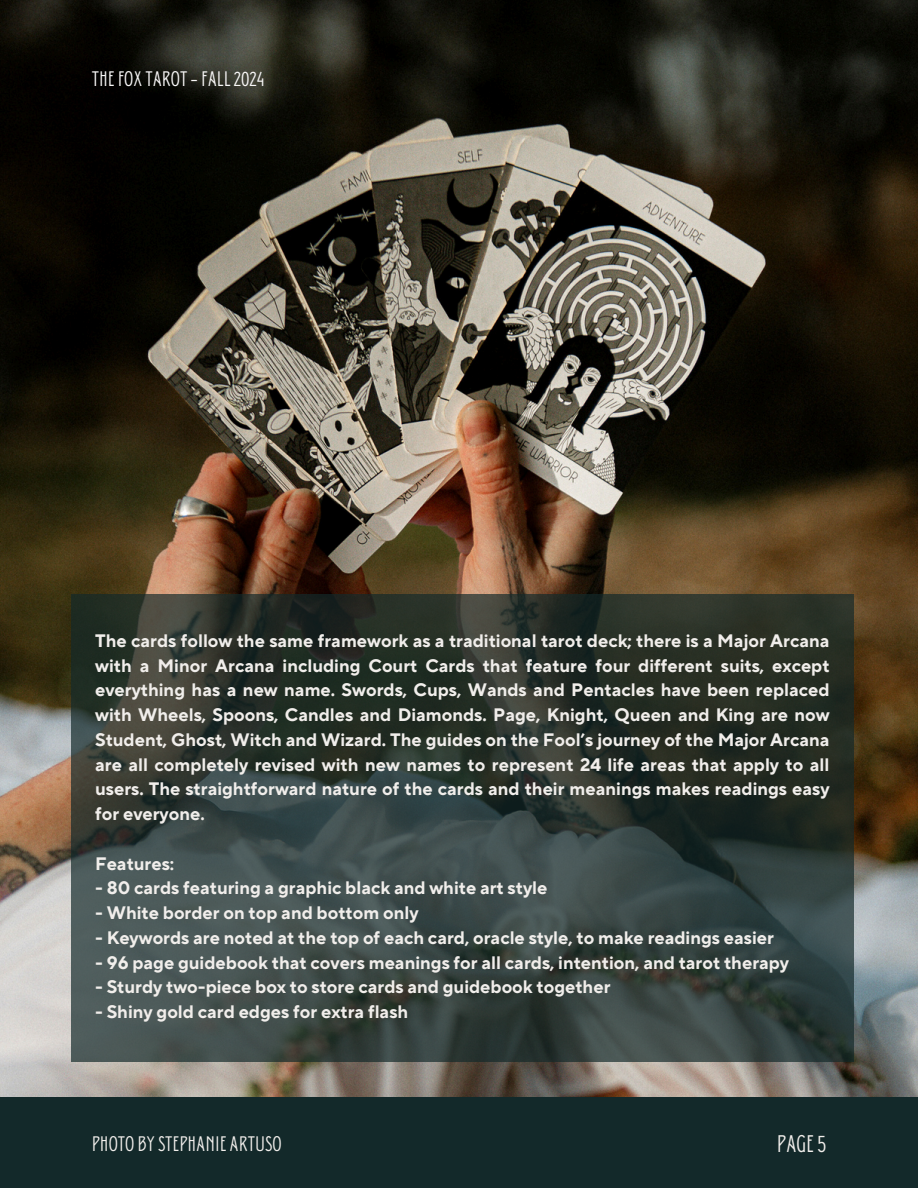
<style>
.page{position:relative;width:918px;height:1188px;background:#13292a}
.page>*{position:absolute;margin:0;border:0;box-sizing:border-box;transform-origin:0 0}
.t1{font:24px "Donau Uppercase Neue";color:#f1eeeb}
.t2{font:21px "Donau Uppercase Neue";color:#f1eeeb}
.t3{font:21px "Donau Uppercase Neue";color:#f8f7f7}
.t4{font:700 18px/24.8px "TT Norms Pro";color:#f1eeeb;text-align:justify}
</style>
<div class="page">
<img style="left:0;top:0;width:918px;height:1096px">
<svg style="left:71px;top:594px;width:782px;height:468px"></svg>
<p class="t3" style="left:92px;top:66px;width:174px">THEFOX TAROT-FALL2024</p>
<p class="t4" style="left:95px;top:629px;width:736px">The cards follow the same framework as a traditional tarot deck; there is a Major Arcana with a Minor Arcana including Court Cards that feature four different suits, except everything has a new name. Swords, Cups, Wands and Pentacles have been replaced with Wheels, Spoons, Candles and Diamonds. Page, Knight, Queen and King are now Student, Ghost, Witch and Wizard. The guides on the Fool’s journey of the Major Arcana are all completely revised with new names to represent 24 life areas that apply to all users. The straightforward nature of the cards and their meanings makes readings easy for everyone.</p>
<p class="t4" style="left:95px;top:852px;width:81px">Features:</p>
<p class="t4" style="left:95px;top:876px;width:454px">- 80 cards featuring a graphic black and white art style</p>
<p class="t4" style="left:95px;top:901px;width:325px">- White border on top and bottom only</p>
<p class="t4" style="left:95px;top:926px;width:680px">- Keywords are noted at the top of each card, oracle style, to make readings easier</p>
<p class="t4" style="left:95px;top:951px;width:695px">- 96 page guidebook that covers meanings for all cards, intention, and tarot therapy</p>
<p class="t4" style="left:95px;top:975px;width:517px">- Sturdy two-piece box to store cards and guidebook together</p>
<h2 class="t4" style="left:95px;top:1000px;width:315px">- Shiny gold card edges for extra flash</h2>
<p class="t2" style="left:92px;top:1131px;width:191px">PHOTO BY STEPHANIE ARTUSO</p>
<h2 class="t1" style="left:777px;top:1129px;width:51px">PAGE5</h2>
</div>
